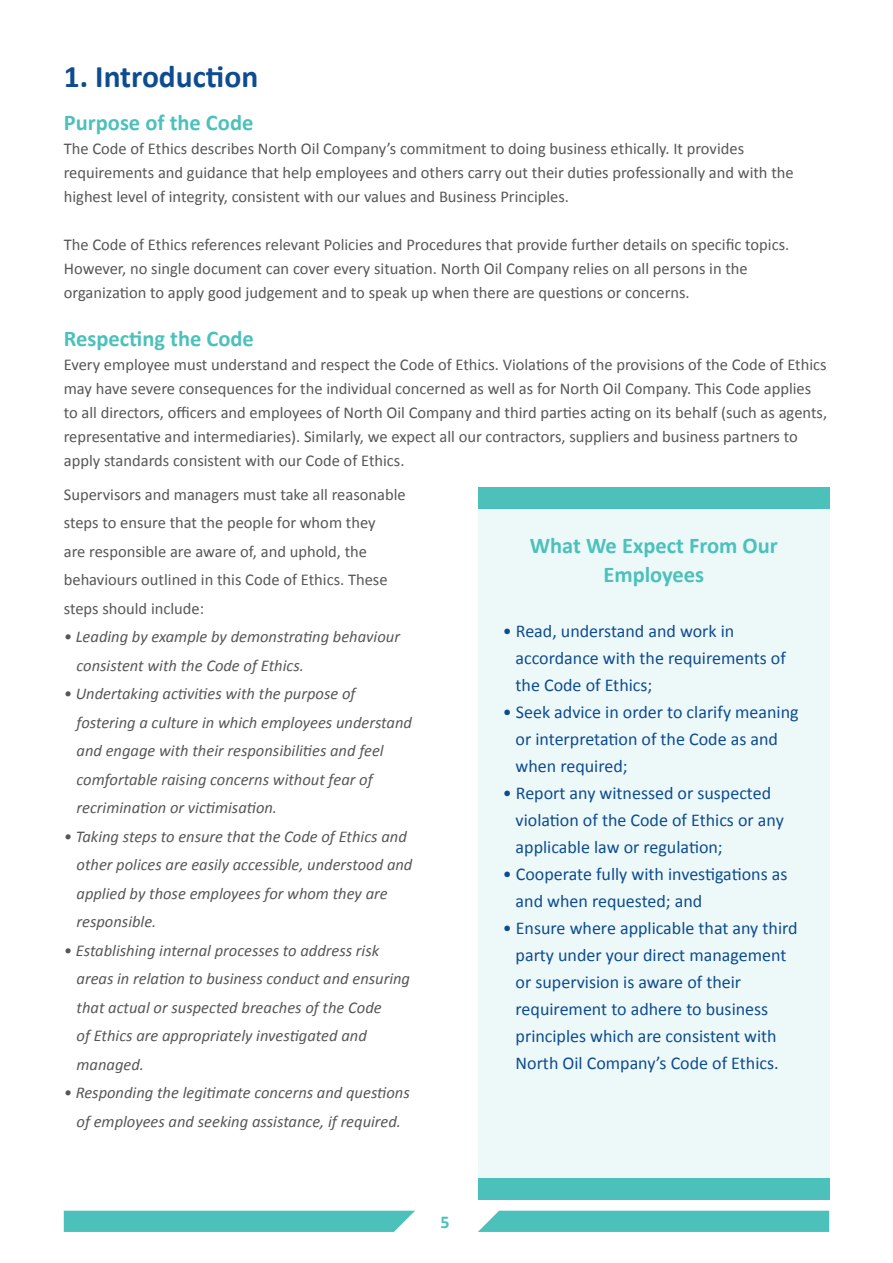
<style>
.page{position:relative;width:893px;height:1263px;background:#fff}
.page>*{position:absolute;margin:0;border:0;box-sizing:border-box;transform-origin:0 0}
.t1{font:700 31.5px "Calibri";color:#0e4c90}
.t2{font:700 22.5px/28.5px "Calibri";color:#4cc1bb;text-align:center}
.t3{font:18px/27px "Calibri";color:#0e4c90}
.t4{font:700 18px "Calibri";color:#4cc1bb}
.t5{font:16.5px/24px "Calibri";color:#575756}
.t6{font:italic 16.5px/28.5px "Calibri";color:#575756}
</style>
<div class="page">
<div style="left:478px;top:1211px;width:351px;height:21px;background:#4cc1bb"></div>
<div style="left:64px;top:1211px;width:351px;height:21px;background:#4cc1bb"></div>
<div style="left:478px;top:487px;width:351px;height:712px;background:#edf8f8"></div>
<div style="left:478px;top:487px;width:351px;height:22px;background:#4cc1bb"></div>
<div style="left:478px;top:1178px;width:351px;height:21px;background:#4cc1bb"></div>
<p class="t1" style="left:64px;top:55px;width:196px">1. Introduction</p>
<p class="t2" style="left:64px;top:108px;width:191px">Purpose of the Code</p>
<p class="t5" style="left:64px;top:137px;width:731px">The Code of Ethics describes North Oil Company’s commitment to doing business ethically. It provides requirements and guidance that help employees and others carry out their duties professionally and with the highest level of integrity, consistent with our values and Business Principles.</p>
<p class="t5" style="left:64px;top:233px;width:727px">The Code of Ethics references relevant Policies and Procedures that provide further details on specific topics.<br>However, no single document can cover every situation. North Oil Company relies on all persons in the organization to apply good judgement and to speak up when there are questions or concerns.</p>
<p class="t2" style="left:64px;top:324px;width:192px">Respecting the Code</p>
<p class="t5" style="left:64px;top:353px;width:765px">Every employee must understand and respect the Code of Ethics. Violations of the provisions of the Code of Ethics may have severe consequences for the individual concerned as well as for North Oil Company. This Code applies to all directors, officers and employees of North Oil Company and third parties acting on its behalf (such as agents, representative and intermediaries). Similarly, we expect all our contractors, suppliers and business partners to apply standards consistent with our Code of Ethics.</p>
<p class="t5" style="left:64px;top:480px;width:343px;line-height:28.5px">Supervisors and managers must take all reasonable steps to ensure that the people for whom they<br>are responsible are aware of, and uphold, the behaviours outlined in this Code of Ethics. These steps should include:</p>
<p class="t6" style="left:77px;top:622px;width:325px;text-indent:-13px">• Leading by example by demonstrating behaviour consistent with the Code of Ethics.</p>
<p class="t6" style="left:77px;top:679px;width:337px;text-indent:-13px">• Undertaking activities with the purpose of fostering a culture in which employees understand and engage with their responsibilities and feel comfortable raising concerns without fear of recrimination or victimisation.</p>
<p class="t6" style="left:77px;top:821px;width:337px;text-indent:-13px">• Taking steps to ensure that the Code of Ethics and other polices are easily accessible, understood and applied by those employees for whom they are responsible.</p>
<p class="t6" style="left:77px;top:935px;width:335px;text-indent:-13px">• Establishing internal processes to address risk areas in relation to business conduct and ensuring that actual or suspected breaches of the Code<br>of Ethics are appropriately investigated and managed.</p>
<p class="t6" style="left:64px;top:1078px;width:347px;text-align:center">• Responding the legitimate concerns and questions of employees and seeking assistance, if required.</p>
<p class="t2" style="left:530px;top:531px;width:250px">What We Expect From Our<br>Employees</p>
<p class="t3" style="left:516px;top:618px;width:272px;text-indent:-13px">• Read, understand and work in accordance with the requirements of the Code of Ethics;</p>
<p class="t3" style="left:516px;top:699px;width:285px;text-indent:-13px">• Seek advice in order to clarify meaning or interpretation of the Code as and when required;</p>
<p class="t3" style="left:516px;top:780px;width:270px;text-indent:-13px">• Report any witnessed or suspected violation of the Code of Ethics or any applicable law or regulation;</p>
<p class="t3" style="left:516px;top:861px;width:273px;text-indent:-13px">• Cooperate fully with investigations as and when requested; and</p>
<p class="t3" style="left:516px;top:915px;width:284px;text-indent:-13px">• Ensure where applicable that any third party under your direct management or supervision is aware of their requirement to adhere to business principles which are consistent with North Oil Company’s Code of Ethics.</p>
<p class="t4" style="left:441px;top:1209px;width:11px">5</p>
</div>
